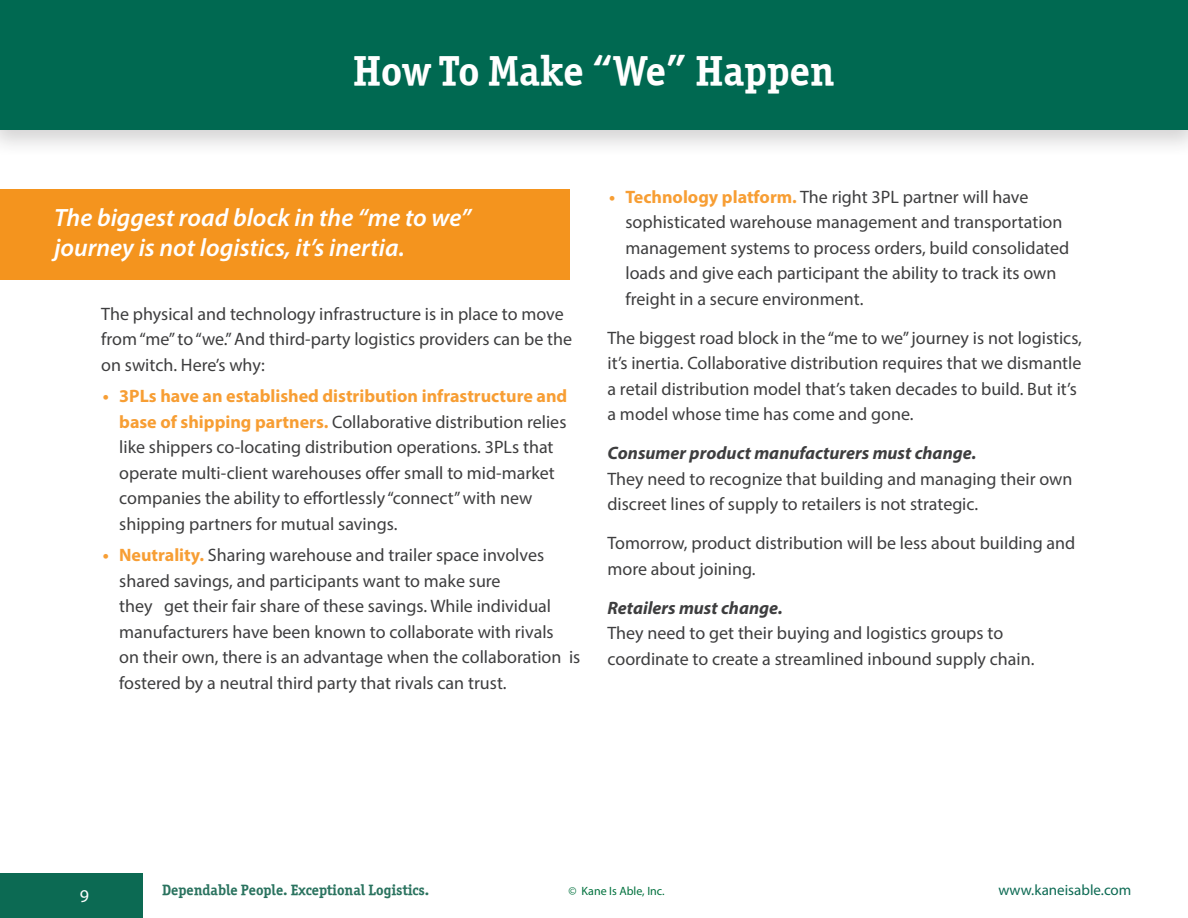
<style>
.page{position:relative;width:1188px;height:918px;background:#fff}
.page>*{position:absolute;margin:0;border:0;box-sizing:border-box;transform-origin:0 0}
.t1{font:42px "Officina Serif OSITCTT Bold";color:#fff}
.t2{font:italic 600 25.05px/30.2px "Myriad Pro";color:#fff}
.text{font:18px/25.5px "Myriad Pro";color:#3e3e3f}
.text-2{font:italic 700 18px "Myriad Pro";color:#3e3e3f}
.t3{font:18px "Myriad Pro";color:#fff}
.t4{font:15px "Officina Serif OSITCTT Bold";color:#2a735f}
.t5{font:15px "Myriad Pro";color:#0c6a53}
.t6{font:12px "Myriad Pro";color:#00713d}
.s1{font-weight:700;color:#f79e34}
</style>
<div class="page">
<div style="left:0;top:874px;width:143px;height:44px;background:#0c6a53"></div>
<div style="left:0;top:0;width:1188px;height:158px;background:#231f20;opacity:.2"></div>
<div style="left:0;top:0;width:1188px;height:129px;background:#006951"></div>
<div style="left:0;top:189px;width:570px;height:91px;background:#f4941e"></div>
<p class="t1" style="left:353px;top:44px;width:483px">How To Make “We” Happen</p>
<p class="t2" style="left:54px;top:201px;width:419px">The biggest road block in the “me to we” journey is not logistics, it’s inertia.</p>
<p class="text" style="left:101px;top:300px;width:472px">The physical and technology infrastructure is in place to move from “me” to “we.” And third-party logistics providers can be the on switch. Here’s why:</p>
<p class="text" style="left:119px;top:383px;width:450px;text-indent:-16px"><span class="s1">• 3PLs have an established distribution infrastructure and base of shipping partners.</span> Collaborative distribution relies like shippers co-locating distribution operations. 3PLs that operate multi-client warehouses offer small to mid-market companies the ability to effortlessly “connect” with new shipping partners for mutual savings.</p>
<p class="text" style="left:119px;top:542px;width:463px;text-indent:-16px"><span class="s1">• Neutrality.</span> Sharing warehouse and trailer space involves shared savings, and participants want to make sure<br>they get their fair share of these savings. While individual manufacturers have been known to collaborate with rivals<br>on their own, there is an advantage when the collaboration is fostered by a neutral third party that rivals can trust.</p>
<p class="text" style="left:626px;top:183px;width:445px;text-indent:-16px"><span class="s1">• Technology platform.</span> The right 3PL partner will have sophisticated warehouse management and transportation management systems to process orders, build consolidated loads and give each participant the ability to track its own freight in a secure environment.</p>
<p class="text" style="left:608px;top:324px;width:476px">The biggest road block in the “me to we” journey is not logistics, it’s inertia. Collaborative distribution requires that we dismantle a retail distribution model that’s taken decades to build. But it’s a model whose time has come and gone.</p>
<p class="text-2" style="left:608px;top:441px;width:370px">Consumer product manufacturers must change.</p>
<p class="text" style="left:608px;top:465px;width:466px">They need to recognize that building and managing their own discreet lines of supply to retailers is not strategic.</p>
<p class="text" style="left:608px;top:530px;width:469px">Tomorrow, product distribution will be less about building and more about joining.</p>
<p class="text-2" style="left:608px;top:596px;width:177px">Retailers must change.</p>
<p class="text" style="left:608px;top:620px;width:429px">They need to get their buying and logistics groups to coordinate to create a streamlined inbound supply chain.</p>
<p class="t3" style="left:80px;top:885px;width:11px">9</p>
<p class="t4" style="left:162px;top:880px;width:269px">Dependable People. Exceptional Logistics.</p>
<p class="t6" style="left:568px;top:883px;width:98px">© Kane Is Able, Inc.</p>
<p class="t5" style="left:998px;top:880px;width:134px">www.kaneisable.com</p>
</div>
